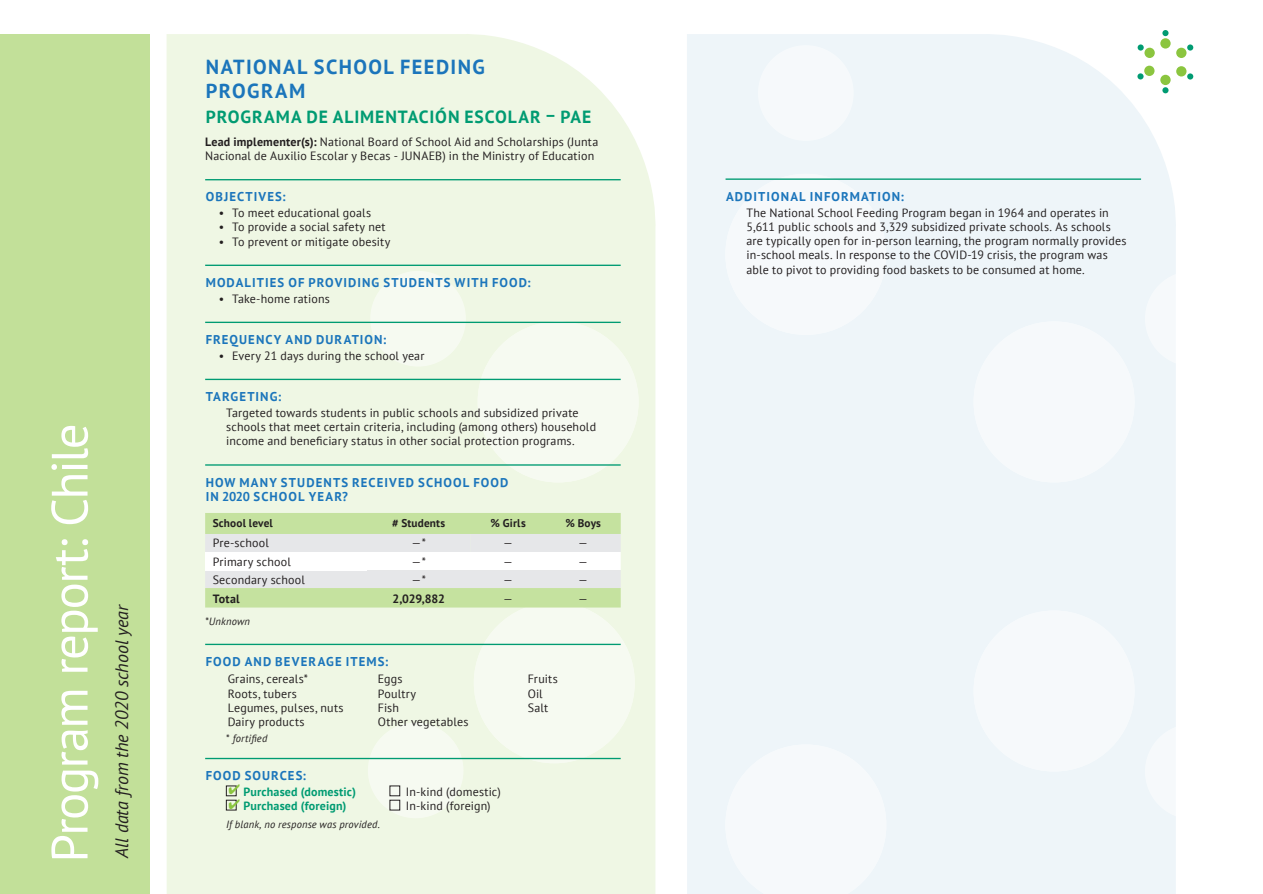
<style>
.page{position:relative;width:1263px;height:894px;background:#fff}
.page>*{position:absolute;margin:0;border:0;box-sizing:border-box;transform-origin:0 0}
.t1{font:51px "PT Sans";letter-spacing:-.035em;color:#fff}
.t2{font:700 20.25px/24.3px "PT Sans";letter-spacing:.07em;color:#1b75bb}
.t3{font:italic 18px "PT Sans";color:#231f20}
.t4{font:700 17.55px "PT Sans";letter-spacing:.055em;color:#009b72}
.t5{font:700 12.75px/14.2px "PT Sans";letter-spacing:.085em;color:#1b75bb}
.t6{font:12px/14.2px "PT Sans";letter-spacing:.015em;color:#231f20}
.t7{font:700 12px "PT Sans";letter-spacing:.015em;color:#009b72}
.t8{font:700 12px "PT Sans";letter-spacing:-.01em;color:#231f20}
.t9{font:700 11.25px "PT Sans";letter-spacing:.015em;color:#231f20}
.t10{font:italic 10.5px "PT Sans";letter-spacing:.02em;color:#231f20}
.s1{font-weight:700}
.s2{font-style:normal}
.s3{color:#8bc53f}
</style>
<div class="page">
<div style="left:167px;top:34px;width:489px;height:859px;background:#eff7e4"></div>
<div style="left:687px;top:31px;width:493px;height:862px;background:#eef5f9"></div>
<div style="left:477px;top:321px;width:161px;height:161px;background:#f6faf1;border-radius:50%"></div>
<div style="left:725px;top:174px;width:161px;height:161px;background:#f6f9fb;border-radius:50%"></div>
<div style="left:973px;top:321px;width:161px;height:161px;background:#f6f9fb;border-radius:50%"></div>
<div style="left:973px;top:610px;width:161px;height:161px;background:#f6f9fb;border-radius:50%"></div>
<div style="left:725px;top:744px;width:161px;height:149px;background:#f6f9fb"></div>
<div style="left:474px;top:602px;width:161px;height:161px;background:#f6faf1;border-radius:50%"></div>
<div style="left:1145px;top:271px;width:95px;height:95px;background:#fff;border-radius:50%"></div>
<div style="left:1145px;top:723px;width:95px;height:96px;background:#fff;border-radius:50%"></div>
<div style="left:368px;top:722px;width:95px;height:96px;background:#f6faf1;border-radius:50%"></div>
<div style="left:370px;top:271px;width:96px;height:95px;background:#f6faf1;border-radius:50%"></div>
<div style="left:758px;top:45px;width:95px;height:96px;background:#f6f9fb;border-radius:50%"></div>
<div style="left:0;top:34px;width:150px;height:859px;background:#c2e099"></div>
<div style="left:1144px;top:48px;width:10px;height:10px;background:#8bc53f;border-radius:50%"></div>
<div style="left:1160px;top:38px;width:10px;height:11px;background:#8bc53f;border-radius:50%"></div>
<div style="left:1176px;top:48px;width:10px;height:10px;background:#8bc53f;border-radius:50%"></div>
<div style="left:1176px;top:66px;width:10px;height:10px;background:#8bc53f;border-radius:50%"></div>
<div style="left:1160px;top:75px;width:10px;height:10px;background:#8bc53f;border-radius:50%"></div>
<div style="left:1144px;top:66px;width:10px;height:10px;background:#8bc53f;border-radius:50%"></div>
<div style="left:1187px;top:44px;width:6px;height:7px;background:#009b72;border-radius:50%"></div>
<svg style="left:1187px;top:73px;width:6px;height:6px"></svg>
<svg style="left:1162px;top:87px;width:6px;height:6px"></svg>
<svg style="left:1137px;top:73px;width:6px;height:6px"></svg>
<div style="left:1137px;top:44px;width:6px;height:7px;background:#009b72;border-radius:50%"></div>
<svg style="left:1162px;top:30px;width:6px;height:6px"></svg>
<hr style="left:205px;top:179px;width:415px;height:1px;background:#009b72">
<hr style="left:205px;top:264px;width:415px;height:2px;background:#009b72">
<hr style="left:205px;top:321px;width:415px;height:2px;background:#009b72">
<hr style="left:205px;top:378px;width:415px;height:2px;background:#009b72">
<hr style="left:205px;top:464px;width:415px;height:1px;background:#009b72">
<hr style="left:205px;top:643px;width:415px;height:1px;background:#009b72">
<hr style="left:205px;top:757px;width:415px;height:1px;background:#009b72">
<svg style="left:205px;top:512px;width:416px;height:95px"></svg>
<div style="left:390px;top:785px;width:10px;height:10px;border:1px solid #231f20"></div>
<div style="left:226px;top:799px;width:10px;height:10px;border:1px solid #231f20"></div>
<div style="left:390px;top:799px;width:10px;height:10px;border:1px solid #231f20"></div>
<hr style="left:725px;top:178px;width:416px;height:2px;background:#009b72">
<h1 class="t1" style="left:37px;top:862px;width:440px;rotate:-90deg">Program report: Chile</h1>
<h3 class="t3" style="left:110px;top:857px;width:255px;rotate:-90deg">All data from the 2020 school year</h3>
<h2 class="t2" style="left:206px;top:54px;width:280px">NATIONAL SCHOOL FEEDING<br>PROGRAM</h2>
<h3 class="t4" style="left:206px;top:105px;width:387px">PROGRAMA DE ALIMENTACIÓN ESCOLAR – PAE</h3>
<p class="t6" style="left:205px;top:134px;width:395px"><span class="s1">Lead implementer(s):</span> National Board of School Aid and Scholarships (Junta<br>Nacional de Auxilio Escolar y Becas - JUNAEB) in the Ministry of Education</p>
<p class="t5" style="left:206px;top:189px;width:81px">OBJECTIVES:</p>
<p class="t6" style="left:219px;top:205px;width:154px">• To meet educational goals</p>
<p class="t6" style="left:219px;top:220px;width:168px">• To provide a social safety net</p>
<p class="t6" style="left:219px;top:234px;width:173px">• To prevent or mitigate obesity</p>
<p class="t5" style="left:206px;top:275px;width:326px">MODALITIES OF PROVIDING STUDENTS WITH FOOD:</p>
<p class="t6" style="left:219px;top:291px;width:113px">• Take-home rations</p>
<p class="t5" style="left:206px;top:332px;width:182px">FREQUENCY AND DURATION:</p>
<p class="t6" style="left:219px;top:348px;width:207px">• Every 21 days during the school year</p>
<p class="t5" style="left:206px;top:389px;width:77px">TARGETING:</p>
<p class="t6" style="left:226px;top:405px;width:371px">Targeted towards students in public schools and subsidized private schools that meet certain criteria, including (among others) household income and beneficiary status in other social protection programs.</p>
<p class="t5" style="left:206px;top:474px;width:304px">HOW MANY STUDENTS RECEIVED SCHOOL FOOD<br>IN 2020 SCHOOL YEAR?</p>
<p class="t9" style="left:213px;top:515px;width:62px">School level</p>
<p class="t9" style="left:392px;top:515px;width:55px"># Students</p>
<p class="t9" style="left:490px;top:515px;width:37px">% Girls</p>
<p class="t9" style="left:565px;top:515px;width:37px">% Boys</p>
<p class="t6" style="left:213px;top:535px;width:58px">Pre-school</p>
<p class="t6" style="left:411px;top:535px;width:16px">—*</p>
<p class="t6" style="left:503px;top:535px;width:11px">—</p>
<p class="t6" style="left:578px;top:535px;width:11px">—</p>
<p class="t6" style="left:213px;top:553px;width:80px">Primary school</p>
<p class="t6" style="left:411px;top:553px;width:16px">—*</p>
<p class="t6" style="left:213px;top:571px;width:94px">Secondary school</p>
<p class="t6" style="left:411px;top:571px;width:16px">—*</p>
<p class="t8" style="left:213px;top:590px;width:28px">Total</p>
<p class="t8" style="left:392px;top:590px;width:54px">2,029,882</p>
<p class="t6" style="left:503px;top:591px;width:11px">—</p>
<p class="t6" style="left:578px;top:591px;width:11px">—</p>
<p class="t10" style="left:205px;top:614px;width:46px">*Unknown</p>
<p class="t5" style="left:206px;top:654px;width:184px">FOOD AND BEVERAGE ITEMS:</p>
<p class="t6" style="left:228px;top:671px;width:117px">Grains, cereals*<br>Roots, tubers<br>Legumes, pulses, nuts<br>Dairy products</p>
<p class="t6" style="left:378px;top:671px;width:92px">Eggs<br>Poultry<br>Fish<br>Other vegetables</p>
<p class="t6" style="left:528px;top:671px;width:32px">Fruits<br>Oil<br>Salt</p>
<p class="t10" style="left:226px;top:731px;width:43px"><span class="s2">*</span> fortified</p>
<p class="t5" style="left:206px;top:768px;width:102px">FOOD SOURCES:</p>
<p class="t7" style="left:228px;top:783px;width:129px"><span class="s3">✔</span> Purchased (domestic)</p>
<p class="t6" style="left:406px;top:784px;width:96px">In-kind (domestic)</p>
<p class="t7" style="left:228px;top:797px;width:119px"><span class="s3">✔</span> Purchased (foreign)</p>
<p class="t6" style="left:406px;top:798px;width:86px">In-kind (foreign)</p>
<p class="t10" style="left:226px;top:816px;width:155px">If blank, no response was provided.</p>
<p class="t5" style="left:726px;top:189px;width:179px">ADDITIONAL INFORMATION:</p>
<p class="t6" style="left:746px;top:205px;width:381px">The National School Feeding Program began in 1964 and operates in 5,611 public schools and 3,329 subsidized private schools. As schools are typically open for in-person learning, the program normally provides in-school meals. In response to the COVID-19 crisis, the program was able to pivot to providing food baskets to be consumed at home.</p>
</div>
